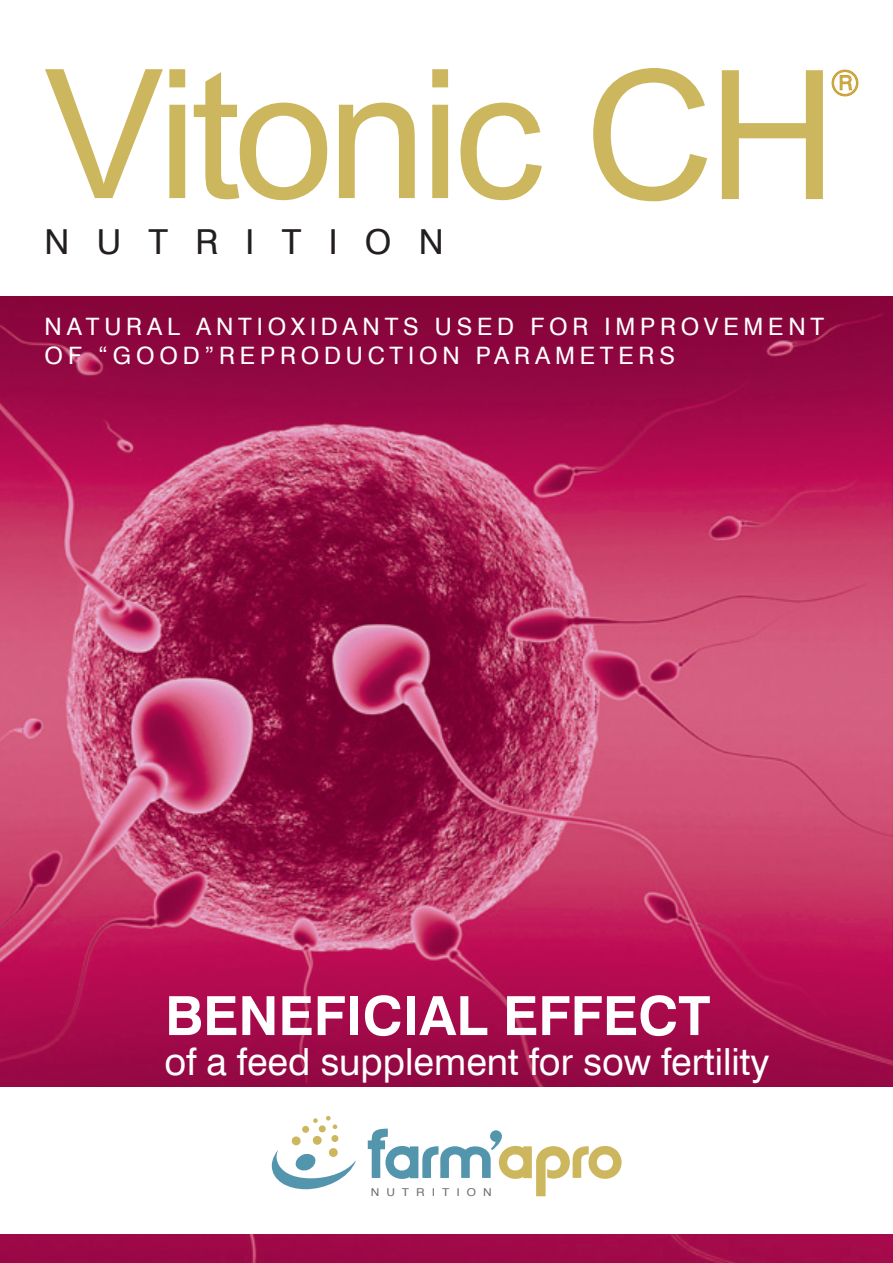
<style>
.page{position:relative;width:893px;height:1263px;background:#fff}
.page>*{position:absolute;margin:0;border:0;box-sizing:border-box;transform-origin:0 0}
.t1{font:54px "Swis 721 EU Bold";color:#fff}
.t2{font:37.5px "Swis 721 EU Normal";color:#fff}
.t3{font:34.5px "Swis 721 EU Normal";letter-spacing:.79em;color:#231f20}
.t4{font:24px/28.8px "Swis 721 EU Normal";letter-spacing:.2em;color:#fff}
.t5{font:10.8px "Helvetica";letter-spacing:.59em;color:#6c6d70;scale:1.1 1}
</style>
<div class="page">
<div style="left:0;top:1234px;width:893px;height:29px;background:#9f0948"></div>
<svg style="left:45px;top:69px;width:118px;height:129px"></svg>
<svg style="left:169px;top:69px;width:16px;height:129px;background:#d4c277"></svg>
<svg style="left:194px;top:72px;width:133px;height:128px"></svg>
<svg style="left:339px;top:103px;width:76px;height:95px"></svg>
<svg style="left:432px;top:69px;width:16px;height:129px;background:#d4c176"></svg>
<svg style="left:460px;top:103px;width:82px;height:97px"></svg>
<svg style="left:593px;top:68px;width:114px;height:133px"></svg>
<svg style="left:722px;top:70px;width:101px;height:129px"></svg>
<svg style="left:831px;top:69px;width:28px;height:28px"></svg>
<img style="left:0;top:296px;width:893px;height:790px">
<svg style="left:368px;top:1128px;width:254px;height:68px"></svg>
<svg style="left:272px;top:1150px;width:84px;height:39px"></svg>
<svg style="left:313px;top:1118px;width:5px;height:5px"></svg>
<div style="left:292px;top:1136px;width:9px;height:9px;background:#cdb75e;border-radius:50%"></div>
<div style="left:313px;top:1136px;width:9px;height:9px;background:#cdb75e;border-radius:50%"></div>
<div style="left:329px;top:1148px;width:9px;height:9px;background:#cdb75e;border-radius:50%"></div>
<div style="left:302px;top:1126px;width:7px;height:7px;background:#cdb75e;border-radius:50%"></div>
<div style="left:319px;top:1125px;width:7px;height:7px;background:#cdb75e;border-radius:50%"></div>
<div style="left:331px;top:1135px;width:7px;height:7px;background:#cdb75e;border-radius:50%"></div>
<svg style="left:326px;top:1116px;width:11px;height:13px"></svg>
<p class="t3" style="left:45px;top:221px;width:400px">NUTRITION</p>
<p class="t4" style="left:45px;top:313px;width:781px">NATURAL ANTIOXIDANTS USED FOR IMPROVEMENT<br>OF “GOOD”REPRODUCTION PARAMETERS</p>
<p class="t1" style="left:165px;top:982px;width:547px">BENEFICIAL EFFECT</p>
<p class="t2" style="left:165px;top:1038px;width:606px">of a feed supplement for sow fertility</p>
<p class="t5" style="left:371px;top:1184px;width:111px">NUTRITION</p>
</div>
